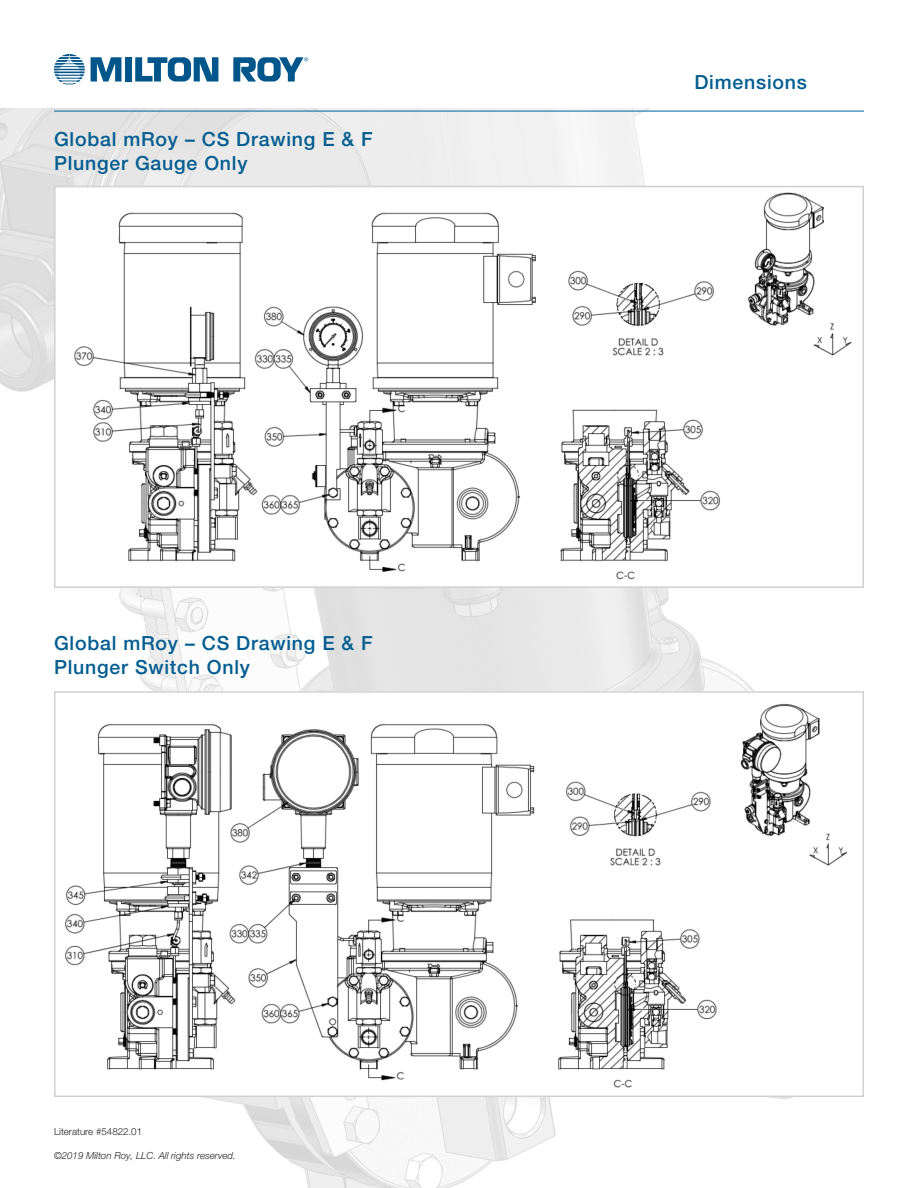
<style>
.page{position:relative;width:918px;height:1188px;background:#fff}
.page>*{position:absolute;margin:0;border:0;box-sizing:border-box;transform-origin:0 0}
.t1{font:500 19.5px/24px "Helvetica Neue LT Pro";letter-spacing:.04em;color:#015c90}
.t2{font:italic 300 9.75px "Helvetica Neue LT Pro";color:#231f20}
.t3{font:300 9.75px "Helvetica Neue LT Pro";color:#231f20}
</style>
<div class="page">
<img style="left:0;top:108px;width:864px;height:1080px">
<hr style="left:54px;top:111px;width:810px;height:1px;background:#0160a1">
<svg style="left:91px;top:57px;width:30px;height:25px"></svg>
<div style="left:125px;top:57px;width:7px;height:25px;background:#00568a"></div>
<svg style="left:135px;top:57px;width:83px;height:25px"></svg>
<svg style="left:54px;top:54px;width:31px;height:31px"></svg>
<svg style="left:233px;top:57px;width:75px;height:25px"></svg>
<img style="left:57px;top:189px;width:804px;height:396px">
<div style="left:54px;top:186px;width:810px;height:402px;border:2px solid #d1d2d4"></div>
<img style="left:57px;top:694px;width:804px;height:400px">
<div style="left:54px;top:691px;width:810px;height:406px;border:2px solid #d1d2d4"></div>
<p class="t1" style="left:54px;top:127px;width:320px">Global mRoy – CS Drawing E &amp; F<br>Plunger Gauge Only</p>
<p class="t1" style="left:54px;top:631px;width:320px">Global mRoy – CS Drawing E &amp; F<br>Plunger Switch Only</p>
<p class="t3" style="left:54px;top:1126px;width:90px">Literature #54822.01</p>
<p class="t2" style="left:54px;top:1150px;width:183px">©2019 Milton Roy, LLC. All rights reserved.</p>
<p class="t1" style="left:694px;top:70px;width:114px">Dimensions</p>
</div>
